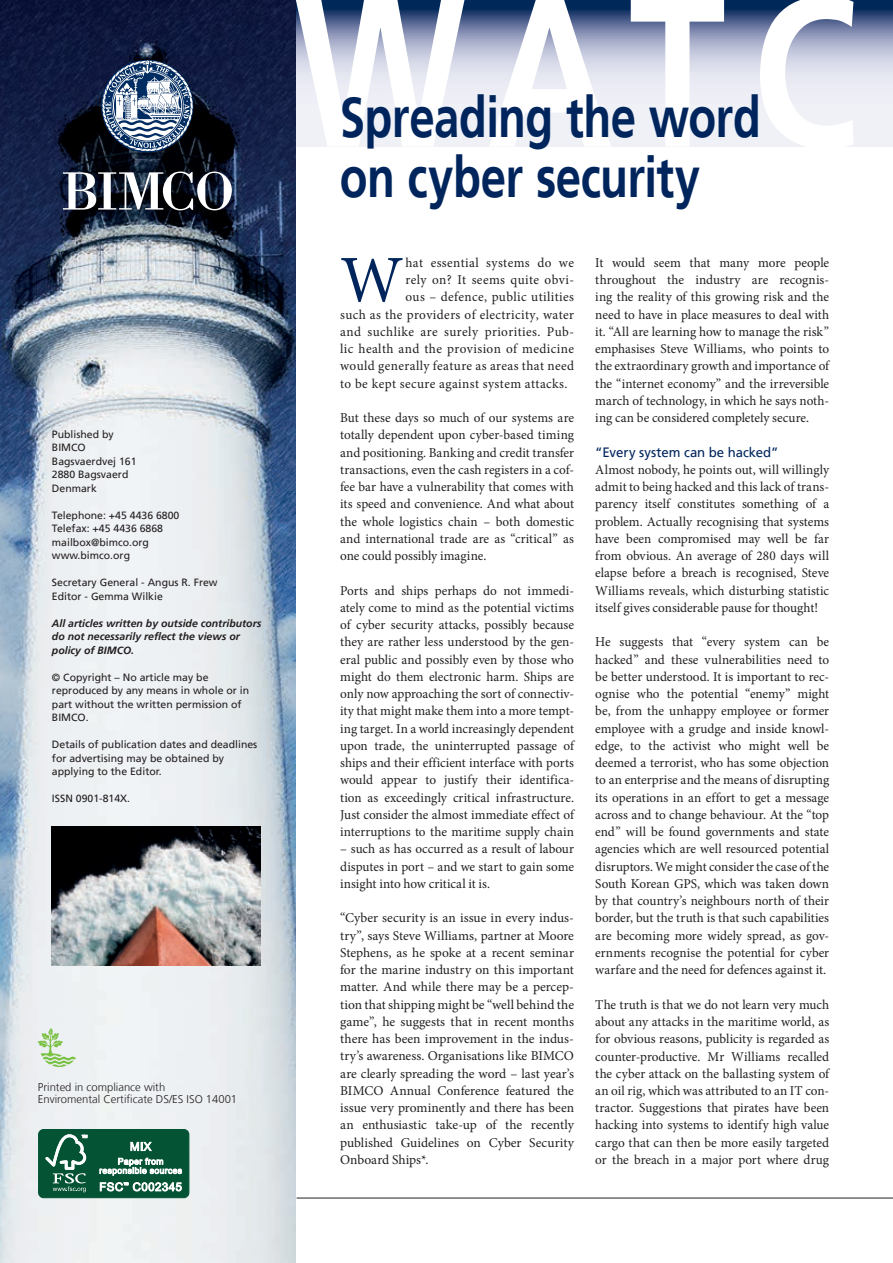
<style>
.page{position:relative;width:893px;height:1263px;background:#fff}
.page>*{position:absolute;margin:0;border:0;box-sizing:border-box;transform-origin:0 0}
.t1{font:66.6px "Minion Pro";color:#00255d}
.t2{font:700 57px/60px "Frutiger";letter-spacing:-.01em;color:#00255d;scale:.8 1}
.t3{font:13.5px/17.2px "Minion Pro";letter-spacing:.015em;color:#231f20;text-align:justify}
.t4{font:13.5px "Frutiger";color:#00255d}
.t5{font:300 11.25px/12px "Frutiger";color:#231f20}
.t6{font:10.5px/13.5px "Frutiger";color:#231f20}
.t7{font:italic 700 10.5px/13.5px "Frutiger";color:#231f20}
</style>
<div class="page">
<hr style="left:297px;top:1198px;width:596px;height:1px;background:#231f20">
<svg style="left:296px;top:0;width:597px;height:147px"></svg>
<img style="left:0;top:0;width:296px;height:1263px">
<img style="left:52px;top:826px;width:208px;height:139px">
<svg style="left:38px;top:1028px;width:38px;height:39px"></svg>
<div style="left:39px;top:1129px;width:150px;height:69px;background:#045334;border-radius:5px"></div>
<div style="left:38px;top:1129px;width:151px;height:69px;border:1px solid #045334;border-radius:5px"></div>
<svg style="left:45px;top:1134px;width:42px;height:58px"></svg>
<svg style="left:130px;top:1142px;width:22px;height:9px"></svg>
<svg style="left:99px;top:1158px;width:83px;height:33px"></svg>
<svg style="left:63px;top:172px;width:169px;height:38px"></svg>
<svg style="left:102px;top:60px;width:91px;height:91px"></svg>
<p class="t6" style="left:52px;top:427px;width:86px">Published by<br>BIMCO<br>Bagsvaerdvej 161<br>2880 Bagsvaerd<br>Denmark</p>
<p class="t6" style="left:52px;top:508px;width:129px">Telephone: +45 4436 6800<br>Telefax: +45 4436 6868 mailbox@bimco.org www.bimco.org</p>
<p class="t6" style="left:52px;top:576px;width:167px">Secretary General - Angus R. Frew<br>Editor - Gemma Wilkie</p>
<p class="t7" style="left:52px;top:616px;width:211px">All articles written by outside contributors do not necessarily reflect the views or policy of BIMCO.</p>
<p class="t6" style="left:52px;top:670px;width:199px">© Copyright – No article may be reproduced by any means in whole or in part without the written permission of<br>BIMCO.</p>
<p class="t6" style="left:52px;top:738px;width:207px">Details of publication dates and deadlines for advertising may be obtained by applying to the Editor.</p>
<p class="t6" style="left:52px;top:792px;width:80px">ISSN 0901-814X.</p>
<p class="t5" style="left:38px;top:1081px;width:201px">Printed in compliance with<br>Enviromental Certificate DS/ES ISO 14001</p>
<h2 class="t2" style="left:340px;top:88px;width:528px">Spreading the word on cyber security</h2>
<h1 class="t1" style="left:340px;top:235px;width:65px">W</h1>
<p class="t3" style="left:405px;top:254px;width:170px">hat essential systems do we</p>
<p class="t3" style="left:405px;top:271px;width:170px">rely on? It seems quite obvi-</p>
<p class="t3" style="left:405px;top:288px;width:170px">ous – defence, public utilities</p>
<p class="t3" style="left:340px;top:306px;width:235px">such as the providers of electricity, water</p>
<p class="t3" style="left:340px;top:323px;width:235px">and suchlike are surely priorities. Pub-</p>
<p class="t3" style="left:340px;top:340px;width:235px">lic health and the provision of medicine</p>
<p class="t3" style="left:340px;top:357px;width:235px">would generally feature as areas that need</p>
<p class="t3" style="left:340px;top:375px;width:229px">to be kept secure against system attacks.</p>
<p class="t3" style="left:340px;top:409px;width:235px">But these days so much of our systems are totally dependent upon cyber-based timing and positioning. Banking and credit transfer transactions, even the cash registers in a cof&shy;fee bar have a vulnerability that comes with its speed and convenience. And what about the whole logistics chain – both domestic and international trade are as “critical” as one could possibly imagine.</p>
<p class="t3" style="left:340px;top:582px;width:235px">Ports and ships perhaps do not immedi&shy;ately come to mind as the potential victims of cyber security attacks, possibly because they are rather less understood by the gen&shy;eral public and possibly even by those who might do them electronic harm. Ships are only now approaching the sort of connectiv&shy;ity that might make them into a more tempt&shy;ing target. In a world increasingly dependent upon trade, the uninterrupted passage of ships and their efficient interface with ports would appear to justify their identifica&shy;tion as exceedingly critical infrastructure.<br>Just consider the almost immediate effect of interruptions to the maritime supply chain</p>
<p class="t3" style="left:340px;top:840px;width:235px">– such as has occurred as a result of labour disputes in port – and we start to gain some insight into how critical it is.</p>
<p class="t3" style="left:340px;top:909px;width:235px">“Cyber security is an issue in every indus&shy;try”, says Steve Williams, partner at Moore Stephens, as he spoke at a recent seminar for the marine industry on this important matter. And while there may be a percep&shy;tion that shipping might be “well behind the game”, he suggests that in recent months there has been improvement in the indus&shy;try’s awareness. Organisations like BIMCO are clearly spreading the word – last year’s BIMCO Annual Conference featured the issue very prominently and there has been an enthusiastic take-up of the recently published Guidelines on Cyber Security Onboard Ships*.</p>
<p class="t3" style="left:595px;top:254px;width:235px">It would seem that many more people throughout the industry are recognis&shy;ing the reality of this growing risk and the need to have in place measures to deal with it. “All are learning how to manage the risk” emphasises Steve Williams, who points to the extraordinary growth and importance of the “internet economy” and the irreversible march of technology, in which he says noth&shy;ing can be considered completely secure.</p>
<p class="t4" style="left:595px;top:444px;width:185px">“Every system can be hacked”</p>
<p class="t3" style="left:595px;top:461px;width:235px">Almost nobody, he points out, will willingly admit to being hacked and this lack of trans&shy;parency itself constitutes something of a problem. Actually recognising that systems have been compromised may well be far from obvious. An average of 280 days will elapse before a breach is recognised, Steve Williams reveals, which disturbing statistic itself gives considerable pause for thought!</p>
<p class="t3" style="left:595px;top:633px;width:235px">He suggests that “every system can be hacked” and these vulnerabilities need to be better understood. It is important to rec&shy;ognise who the potential “enemy” might be, from the unhappy employee or former employee with a grudge and inside knowl&shy;edge, to the activist who might well be deemed a terrorist, who has some objection to an enterprise and the means of disrupting its operations in an effort to get a message across and to change behaviour. At the “top end” will be found governments and state agencies which are well resourced potential disruptors. We might consider the case of the South Korean GPS, which was taken down by that country’s neighbours north of their border, but the truth is that such capabilities are becoming more widely spread, as gov&shy;ernments recognise the potential for cyber warfare and the need for defences against it.</p>
<p class="t3" style="left:595px;top:996px;width:235px">The truth is that we do not learn very much about any attacks in the maritime world, as for obvious reasons, publicity is regarded as counter-productive. Mr Williams recalled the cyber attack on the ballasting system of an oil rig, which was attributed to an IT con&shy;tractor. Suggestions that pirates have been hacking into systems to identify high value cargo that can then be more easily targeted or the breach in a major port where drug</p>
</div>
